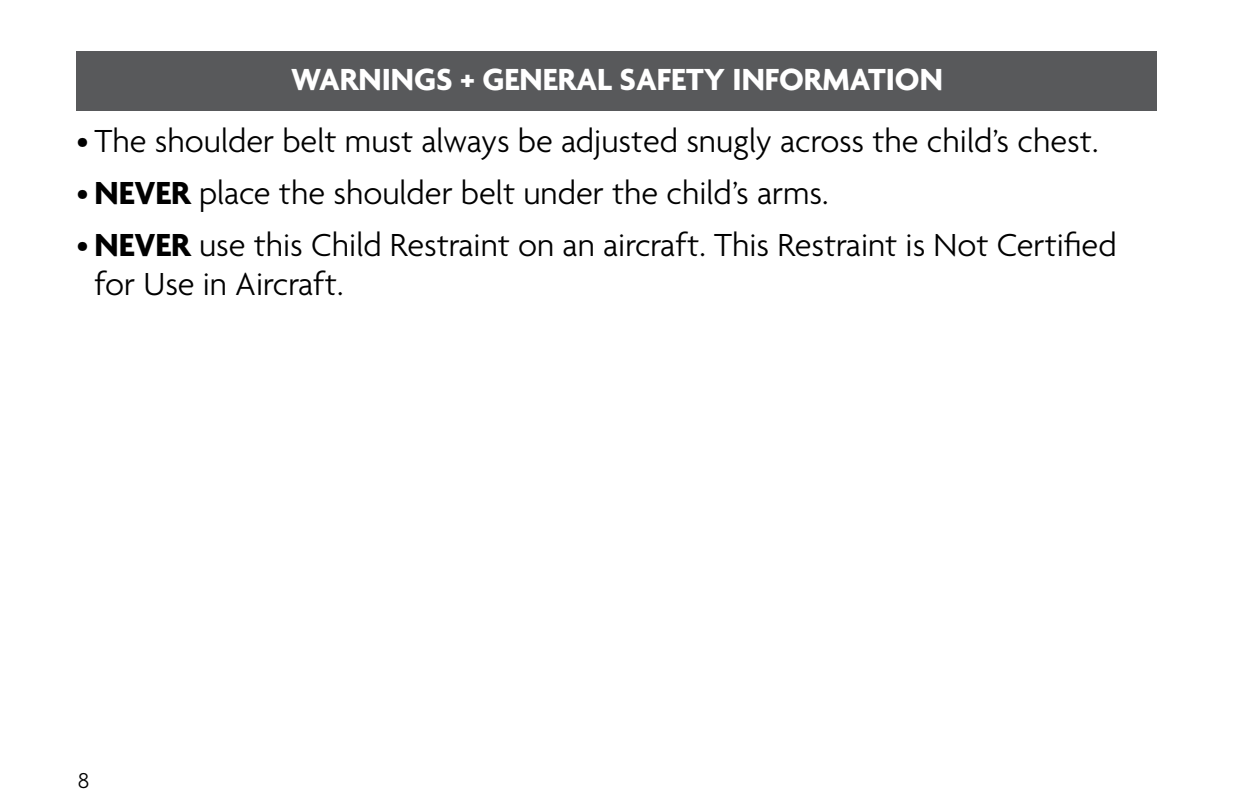
<style>
.page{position:relative;width:1234px;height:808px;background:#fff}
.page>*{position:absolute;margin:0;border:0;box-sizing:border-box;transform-origin:0 0}
.t1{font:300 34.5px/39px "Agenda";color:#000}
.t2{font:700 33px "Agenda";color:#fff}
.t3{font:300 23.4px "Agenda";color:#000}
.s1{font-weight:700}
</style>
<div class="page">
<hr style="left:1233px;top:0;width:1px;height:94px;background:#000">
<div style="left:77px;top:51px;width:1080px;height:60px;background:#58595b"></div>
<p class="t2" style="left:291px;top:61px;width:653px">WARNINGS + GENERAL SAFETY INFORMATION</p>
<p class="t1" style="left:77px;top:124px;width:1023px">• The shoulder belt must always be adjusted snugly across the child’s chest.</p>
<p class="t1" style="left:77px;top:176px;width:753px">• <span class="s1">NEVER</span> place the shoulder belt under the child’s arms.</p>
<p class="t1" style="left:95px;top:227px;width:1023px;text-indent:-18px">• <span class="s1">NEVER</span> use this Child Restraint on an aircraft. This Restraint is Not Certified for Use in Aircraft.</p>
<p class="t3" style="left:78px;top:767px;width:13px">8</p>
</div>
